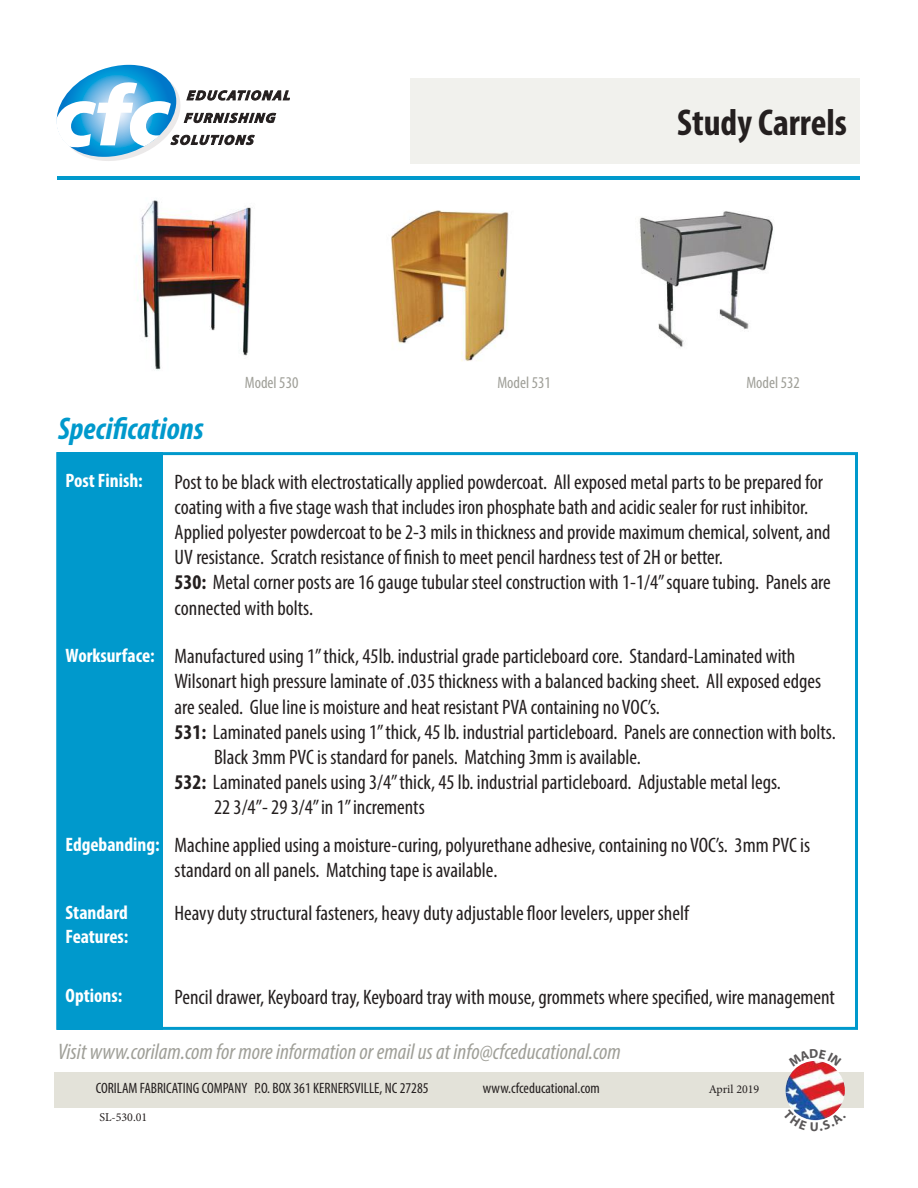
<style>
.page{position:relative;width:918px;height:1188px;background:#fff}
.page>*{position:absolute;margin:0;border:0;box-sizing:border-box;transform-origin:0 0}
.t1{font:700 condensed 37.5px "Myriad Pro";color:#241f1f}
.t2{font:italic 700 condensed 31.5px "Myriad Pro";color:#09c}
.t3{font:italic condensed 22.5px "Myriad Pro";color:#9f9f98}
.t4{font:condensed 21px/25.2px "Myriad Pro";color:#241f1f}
.t5{font:700 condensed 19.5px/23.4px "Myriad Pro";color:#fff}
.t6{font:condensed 16.5px "Myriad Pro";color:#9f9f98}
.t7{font:condensed 15px "Myriad Pro";color:#241f1f}
.t8{font:12px "Minion Pro";color:#241f1f}
.s1{font-weight:700}
</style>
<div class="page">
<div style="left:54px;top:1072px;width:810px;height:35px;background:#e3e2d9"></div>
<img style="left:786px;top:1061px;width:59px;height:59px;border-radius:30px">
<svg style="left:56px;top:65px;width:234px;height:96px"></svg>
<hr style="left:58px;top:177px;width:802px;height:3px;background:#09c">
<div style="left:57px;top:452px;width:106px;height:578px;background:#09c"></div>
<div style="left:410px;top:78px;width:450px;height:86px;background:#f1f1ed"></div>
<img style="left:137px;top:200px;width:114px;height:171px">
<img style="left:391px;top:210px;width:118px;height:152px">
<img style="left:639px;top:211px;width:134px;height:137px">
<svg style="left:799px;top:1061px;width:33px;height:5px"></svg>
<svg style="left:793px;top:1110px;width:45px;height:11px"></svg>
<h1 class="t1" style="left:677px;top:99px;width:172px">Study Carrels</h1>
<h2 class="t2" style="left:58px;top:409px;width:147px">Specifications</h2>
<p class="t6" style="left:245px;top:373px;width:55px">Model 530</p>
<p class="t6" style="left:497px;top:373px;width:55px">Model 531</p>
<p class="t6" style="left:746px;top:373px;width:55px">Model 532</p>
<p class="t5" style="left:66px;top:469px;width:79px">Post Finish:</p>
<p class="t5" style="left:66px;top:643px;width:91px">Worksurface:</p>
<p class="t4" style="left:175px;top:469px;width:658px">Post to be black with electrostatically applied powdercoat. All exposed metal parts to be prepared for coating with a five stage wash that includes iron phosphate bath and acidic sealer for rust inhibitor.<br>Applied polyester powdercoat to be 2-3 mils in thickness and provide maximum chemical, solvent, and UV resistance. Scratch resistance of finish to meet pencil hardness test of 2H or better.<br><span class="s1">530:</span> Metal corner posts are 16 gauge tubular steel construction with 1-1/4” square tubing. Panels are connected with bolts.</p>
<p class="t4" style="left:175px;top:643px;width:622px">Manufactured using 1” thick, 45lb. industrial grade particleboard core. Standard-Laminated with</p>
<p class="t4" style="left:175px;top:669px;width:648px">Wilsonart high pressure laminate of .035 thickness with a balanced backing sheet. All exposed edges</p>
<p class="t4" style="left:175px;top:694px;width:487px">are sealed. Glue line is moisture and heat resistant PVA containing no VOC’s.</p>
<p class="t4" style="left:175px;top:719px;width:663px"><span class="s1">531:</span> Laminated panels using 1” thick, 45 lb. industrial particleboard. Panels are connection with bolts.</p>
<p class="t4" style="left:214px;top:744px;width:428px">Black 3mm PVC is standard for panels. Matching 3mm is available.</p>
<p class="t4" style="left:175px;top:769px;width:608px"><span class="s1">532:</span> Laminated panels using 3/4” thick, 45 lb. industrial particleboard. Adjustable metal legs.</p>
<p class="t4" style="left:214px;top:795px;width:212px">22 3/4”- 29 3/4” in 1” increments</p>
<p class="t5" style="left:66px;top:833px;width:96px">Edgebanding:</p>
<p class="t4" style="left:175px;top:833px;width:637px">Machine applied using a moisture-curing, polyurethane adhesive, containing no VOC’s. 3mm PVC is standard on all panels. Matching tape is available.</p>
<p class="t5" style="left:66px;top:901px;width:64px">Standard<br>Features:</p>
<p class="t4" style="left:175px;top:901px;width:516px">Heavy duty structural fasteners, heavy duty adjustable floor levelers, upper shelf</p>
<p class="t5" style="left:66px;top:984px;width:58px">Options:</p>
<p class="t4" style="left:175px;top:984px;width:662px">Pencil drawer, Keyboard tray, Keyboard tray with mouse, grommets where specified, wire management</p>
<p class="t3" style="left:58px;top:1038px;width:565px">Visit www.corilam.com for more information or email us at info@cfceducational.com</p>
<p class="t7" style="left:96px;top:1079px;width:334px">CORILAM FABRICATING COMPANY P.O. BOX 361 KERNERSVILLE, NC 27285</p>
<p class="t7" style="left:483px;top:1079px;width:119px">www.cfceducational.com</p>
<p class="t8" style="left:709px;top:1081px;width:52px">April 2019</p>
<p class="t8" style="left:100px;top:1109px;width:49px">SL-530.01</p>
</div>
